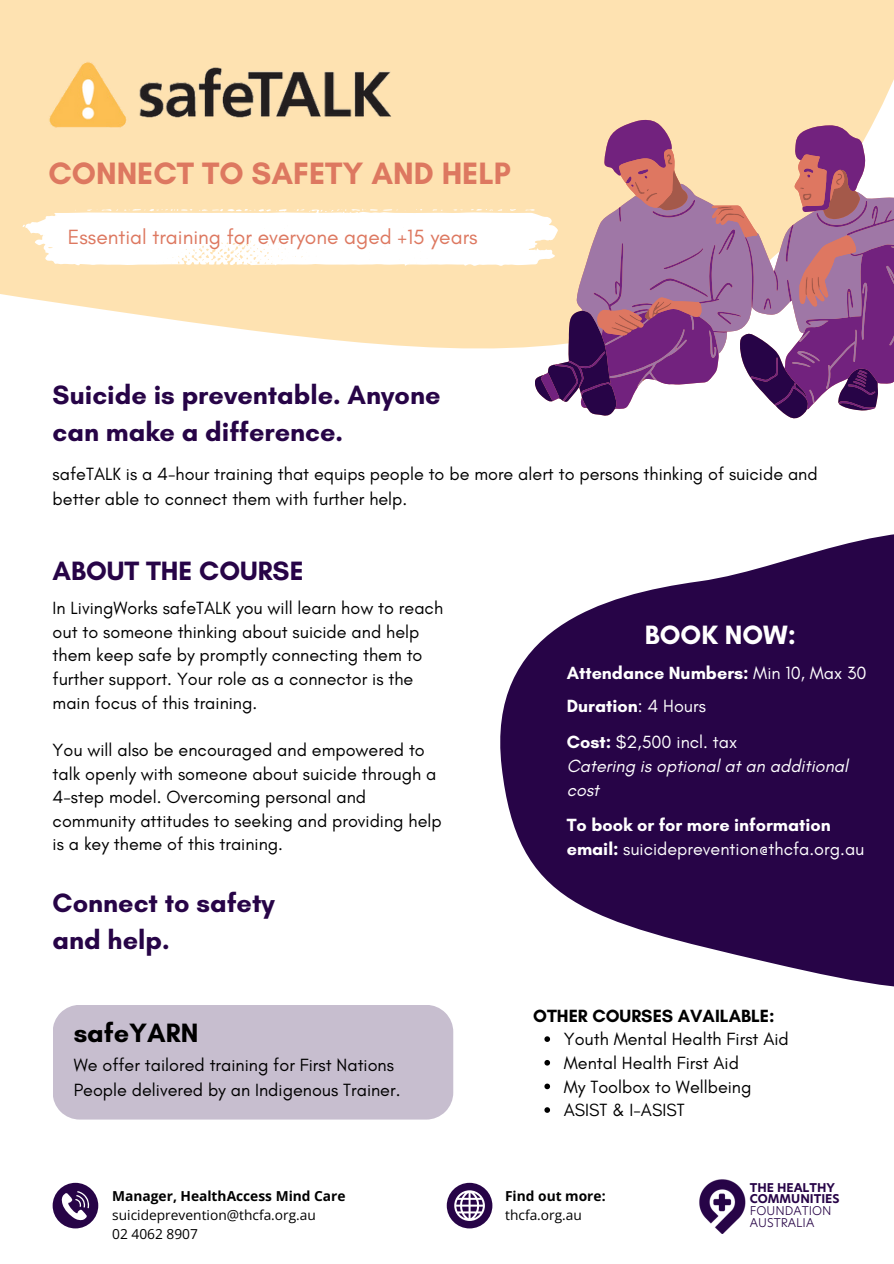
<style>
.page{position:relative;width:894px;height:1264px;background:#fff}
.page>*{position:absolute;margin:0;border:0;box-sizing:border-box;transform-origin:0 0}
.t1{font:700 31.5px "Glacial Indifference";color:#dd7860}
.t2{font:700 27px/37.2px "Glacial Indifference";color:#270447}
.t3{font:700 27px "Glacial Indifference";color:#fff}
.t4{font:700 27px "Glacial Indifference";color:#000}
.t5{font:21px "Glacial Indifference";color:#dd7860}
.t6{font:18px/23.7px "Glacial Indifference";color:#000}
.t7{font:700 18px/23.7px "Glacial Indifference";color:#fff}
.t8{font:italic 18px/23.7px "Glacial Indifference";color:#fff}
.t9{font:700 18px "Glacial Indifference";color:#000}
.t10{font:18px "Glacial Indifference";color:#fff}
.t11{font:13.8px "Open Sans";color:#000}
.t12{font:700 13.8px "Open Sans";color:#000}
.t13{font:700 11.85px/11.9px "Hero New";color:#270447}
.t14{font:300 11.85px/11.9px "Hero New";color:#270447}
.s1{font-weight:400}
.s2{font-weight:700}
</style>
<div class="page">
<div style="left:0;top:0;width:893px;height:349px;background:#fee2b1"></div>
<svg style="left:23px;top:208px;width:512px;height:59px"></svg>
<svg style="left:453px;top:534px;width:440px;height:579px;fill:#270447"></svg>
<div style="left:53px;top:1005px;width:400px;height:114px;background:#c7becf"></div>
<img style="left:699px;top:1179px;width:47px;height:54px">
<svg style="left:446px;top:1182px;width:46px;height:46px"></svg>
<img style="left:44px;top:56px;width:350px;height:74px">
<svg style="left:535px;top:311px;width:338px;height:108px"></svg>
<svg style="left:540px;top:120px;width:353px;height:289px;fill:#fee2b1"></svg>
<svg style="left:576px;top:184px;width:317px;height:219px"></svg>
<svg style="left:611px;top:154px;width:282px;height:227px;fill:#72227e"></svg>
<svg style="left:596px;top:149px;width:259px;height:186px"></svg>
<svg style="left:544px;top:1036px;width:6px;height:5px"></svg>
<svg style="left:544px;top:1059px;width:6px;height:6px"></svg>
<svg style="left:544px;top:1083px;width:6px;height:6px"></svg>
<svg style="left:544px;top:1107px;width:6px;height:5px"></svg>
<div style="left:53px;top:1182px;width:45px;height:46px;background:#270447;border-radius:50%"></div>
<svg style="left:61px;top:1191px;width:28px;height:29px"></svg>
<p class="t1" style="left:48px;top:154px;width:464px">CONNECT TO SAFETY AND HELP</p>
<p class="t5" style="left:68px;top:224px;width:411px">Essential training for everyone aged +15 years</p>
<h1 class="t2" style="left:53px;top:376px;width:389px">Suicide is preventable. Anyone can make a difference.</h1>
<p class="t6" style="left:53px;top:461px;width:766px;line-height:24.8px">safeTALK is a 4-hour training that equips people to be more alert to persons thinking of suicide and better able to connect them with further help.</p>
<p class="t2" style="left:53px;top:552px;width:252px">ABOUT THE COURSE</p>
<p class="t6" style="left:53px;top:596px;width:392px">In LivingWorks safeTALK you will learn how to reach out to someone thinking about suicide and help them keep safe by promptly connecting them to further support. Your role as a connector is the main focus of this training.</p>
<h6 class="t6" style="left:53px;top:737px;width:390px">You will also be encouraged and empowered to talk openly with someone about suicide through a 4-step model. Overcoming personal and community attitudes to seeking and providing help is a key theme of this training.</h6>
<p class="t2" style="left:53px;top:884px;width:223px">Connect to safety and help.</p>
<p class="t4" style="left:74px;top:1016px;width:126px">safeYARN</p>
<p class="t6" style="left:74px;top:1052px;width:328px;line-height:24.8px">We offer tailored training for First Nations<br>People delivered by an Indigenous Trainer.</p>
<p class="t12" style="left:112px;top:1186px;width:235px">Manager, HealthAccess Mind Care</p>
<p class="t11" style="left:112px;top:1205px;width:205px">suicideprevention@thcfa.org.au</p>
<p class="t11" style="left:112px;top:1224px;width:87px">02 4062 8907</p>
<h3 class="t3" style="left:644px;top:618px;width:153px">BOOK NOW:</h3>
<h2 class="t7" style="left:566px;top:661px;width:301px">Attendance Numbers: <span class="s1">Min 10, Max 30</span></h2>
<p class="t7" style="left:566px;top:694px;width:141px">Duration<span class="s1">: 4 Hours</span></p>
<h2 class="t10" style="left:566px;top:731px;width:172px"><span class="s2">Cost:</span> $2,500 incl. tax</h2>
<p class="t8" style="left:566px;top:753px;width:283px">Catering is optional at an additional cost</p>
<p class="t7" style="left:566px;top:813px;width:299px">To book or for more information email: <span class="s1">suicideprevention@thcfa.org.au</span></p>
<p class="t9" style="left:533px;top:1004px;width:243px">OTHER COURSES AVAILABLE:</p>
<p class="t6" style="left:563px;top:1027px;width:226px">Youth Mental Health First Aid</p>
<p class="t6" style="left:563px;top:1050px;width:177px">Mental Health First Aid</p>
<h3 class="t6" style="left:563px;top:1074px;width:189px">My Toolbox to Wellbeing</h3>
<h3 class="t6" style="left:563px;top:1098px;width:122px">ASIST &amp; I-ASIST</h3>
<p class="t12" style="left:505px;top:1186px;width:102px">Find out more:</p>
<p class="t11" style="left:505px;top:1205px;width:78px">thcfa.org.au</p>
<p class="t13" style="left:749px;top:1181px;width:91px">THE HEALTHY<br>COMMUNITIES</p>
<p class="t14" style="left:749px;top:1204px;width:83px">FOUNDATION<br>AUSTRALIA</p>
</div>
